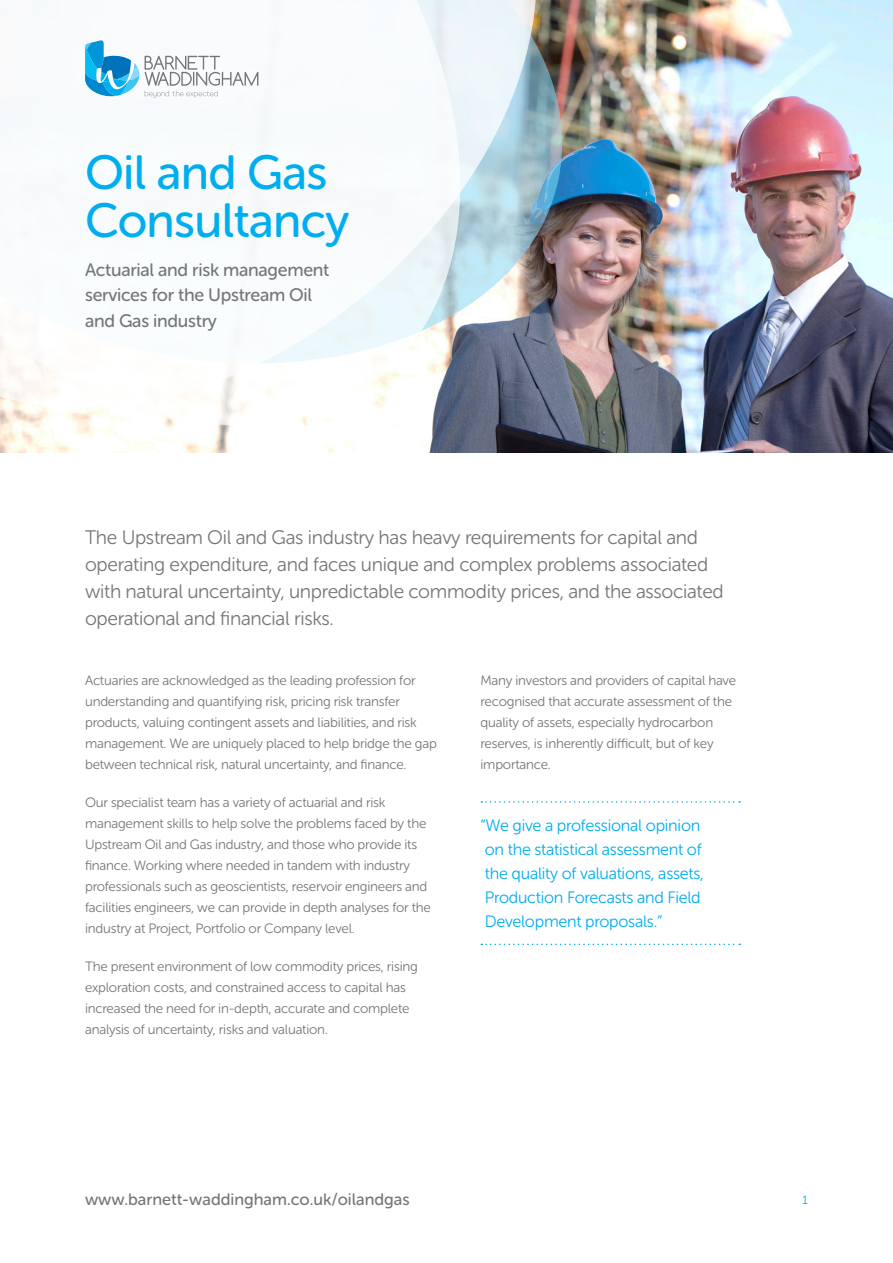
<style>
.page{position:relative;width:893px;height:1263px;background:#fff}
.page>*{position:absolute;margin:0;border:0;box-sizing:border-box;transform-origin:0 0}
.t1{font:47.85px/48.2px "Museo Sans Rounded 500";letter-spacing:-.015em;color:#00aeef}
.t2{font:19.5px/27px "Museo Sans Rounded 300";letter-spacing:-.015em;color:#757679}
.t3{font:18px/25.5px "Museo Sans Rounded 500";letter-spacing:-.015em;color:#757679}
.t4{font:16.5px/24px "Museo Sans Rounded 300";letter-spacing:-.015em;color:#00aeef}
.t5{font:16.5px "Museo Sans Rounded 500";color:#757679}
.Body{font:13.5px/21px "Museo Sans Rounded 300";letter-spacing:-.015em;color:#757679}
.t6{font:12px "Museo Sans Rounded 300";color:#00aeef}
</style>
<div class="page">
<img style="left:500px;top:0;width:393px;height:453px">
<svg style="left:0;top:0;width:585px;height:448px"></svg>
<svg style="left:85px;top:40px;width:173px;height:58px"></svg>
<svg style="left:481px;top:801px;width:259px;height:2px"></svg>
<svg style="left:481px;top:944px;width:259px;height:1px"></svg>
<h1 class="t1" style="left:85px;top:149px;width:266px">Oil and Gas<br>Consultancy</h1>
<h3 class="t3" style="left:85px;top:257px;width:246px">Actuarial and risk management services for the Upstream Oil and Gas industry</h3>
<p class="t2" style="left:85px;top:524px;width:640px">The Upstream Oil and Gas industry has heavy requirements for capital and operating expenditure, and faces unique and complex problems associated with natural uncertainty, unpredictable commodity prices, and the associated operational and financial risks.</p>
<p class="Body" style="left:85px;top:670px;width:353px">Actuaries are acknowledged as the leading profession for understanding and quantifying risk, pricing risk transfer products, valuing contingent assets and liabilities, and risk management. We are uniquely placed to help bridge the gap between technical risk, natural uncertainty, and finance.</p>
<p class="Body" style="left:85px;top:792px;width:347px">Our specialist team has a variety of actuarial and risk management skills to help solve the problems faced by the Upstream Oil and Gas industry, and those who provide its finance. Working where needed in tandem with industry professionals such as geoscientists, reservoir engineers and facilities engineers, we can provide in depth analyses for the industry at Project, Portfolio or Company level.</p>
<p class="Body" style="left:85px;top:956px;width:334px">The present environment of low commodity prices, rising exploration costs, and constrained access to capital has increased the need for in-depth, accurate and complete analysis of uncertainty, risks and valuation.</p>
<p class="Body" style="left:480px;top:670px;width:257px">Many investors and providers of capital have recognised that accurate assessment of the quality of assets, especially hydrocarbon reserves, is inherently difficult, but of key importance.</p>
<p class="t4" style="left:480px;top:814px;width:225px">“We give a professional opinion on the statistical assessment of the quality of valuations, assets,<br>Production Forecasts and Field<br>Development proposals.”</p>
<p class="t5" style="left:85px;top:1190px;width:326px">www.barnett-waddingham.co.uk/oilandgas</p>
<p class="t6" style="left:803px;top:1193px;width:7px">1</p>
</div>
